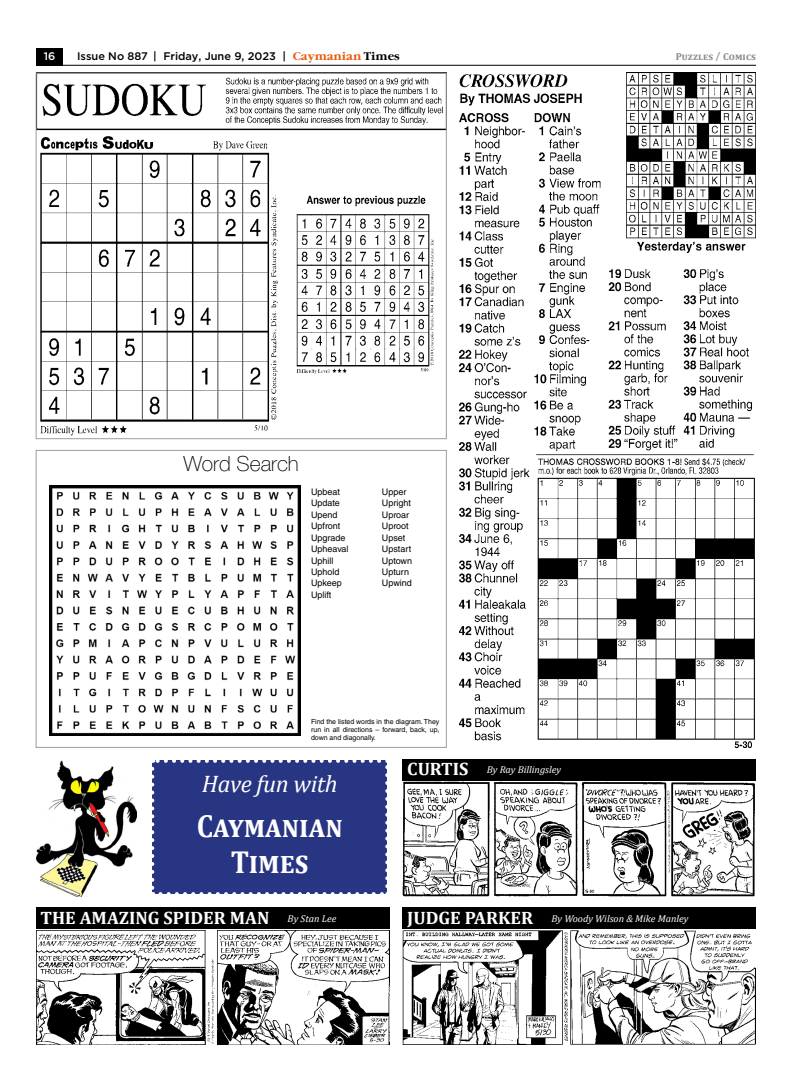
<style>
.page{position:relative;width:792px;height:1080px;background:#fff}
.page>*{position:absolute;margin:0;border:0;box-sizing:border-box;transform-origin:0 0}
.t1{font:700 32px/36px "Cambria";color:#fff;text-align:center;scale:.9 1}
.t2{font:italic 24px "Cambria";letter-spacing:-.015em;color:#fff}
.t3{font:100 21px "Helvetica Neue Cyr";color:#000}
.t4{font:700 18px "Cambria";color:#fff}
.t5{font:500 11px "Gotham";color:#000}
.t6{font:500 11px "Gotham";color:#fff}
.t7{font:italic 10px "Cambria";color:#fff}
.t8{font:700 10px "Cambria";letter-spacing:.01em;color:#878787}
.t9{font:9px/11.4px "Helvetica LT Std";color:#000}
.t10{font:7px/8px "Helvetica LT Std";color:#000;text-align:justify}
.s1{font-family:"Garamond C";font-weight:700;color:#ea5b0b}
.s2{font-family:"Garamond C";font-weight:700}
.s3{font-weight:400;font-style:italic;font-size:10px}
.s4{font-weight:700;font-style:normal;font-size:18px}
</style>
<div class="page">
<div style="left:36px;top:450px;width:410px;height:298px;border:1px solid #9d9d9c"></div>
<div style="left:152px;top:761px;width:235px;height:133px;background:#283583"></div>
<svg style="left:152px;top:769px;width:2px;height:125px"></svg>
<svg style="left:160px;top:892px;width:227px;height:2px"></svg>
<svg style="left:385px;top:760px;width:2px;height:126px"></svg>
<svg style="left:152px;top:760px;width:227px;height:3px"></svg>
<div style="left:36px;top:908px;width:353px;height:21px;background:#000"></div>
<div style="left:403px;top:759px;width:353px;height:21px;background:#000"></div>
<div style="left:403px;top:908px;width:353px;height:21px;background:#000"></div>
<img style="left:403px;top:930px;width:353px;height:115px">
<img style="left:36px;top:930px;width:353px;height:115px">
<img style="left:403px;top:782px;width:352px;height:114px">
<img style="left:460px;top:73px;width:296px;height:674px">
<img style="left:38px;top:77px;width:406px;height:359px">
<div style="left:36px;top:73px;width:410px;height:366px;border:1px solid #9d9d9c"></div>
<img style="left:49px;top:485px;width:251px;height:250px">
<img style="left:36px;top:760px;width:101px;height:136px">
<div style="left:36px;top:48px;width:27px;height:18px;background:#000"></div>
<hr style="left:36px;top:65px;width:720px;height:1px;background:#000">
<p class="t6" style="left:44px;top:49px;width:13px">16</p>
<p class="t5" style="left:77px;top:49px;width:324px">Issue No 887 | Friday, June 9, 2023 | <span class="s1">Caymanian</span> <span class="s2">Times</span></p>
<p class="t8" style="left:676px;top:50px;width:82px">Puzzles / Comics</p>
<h3 class="t3" style="left:184px;top:452px;width:117px">Word Search</h3>
<p class="t9" style="left:311px;top:486px;width:39px">Upbeat<br>Update<br>Upend<br>Upfront<br>Upgrade<br>Upheaval<br>Uphill<br>Uphold<br>Upkeep<br>Uplift</p>
<p class="t9" style="left:382px;top:486px;width:32px">Upper<br>Upright<br>Uproar<br>Uproot<br>Upset<br>Upstart<br>Uptown<br>Upturn<br>Upwind</p>
<p class="t10" style="left:311px;top:717px;width:130px">Find the listed words in the diagram. They run in all directions – forward, back, up, down and diagonally.</p>
<h2 class="t2" style="left:202px;top:767px;width:137px">Have fun with</h2>
<h1 class="t1" style="left:197px;top:807px;width:164px">Caymanian<br>Times</h1>
<h3 class="t4" style="left:40px;top:905px;width:297px">THE AMAZING SPIDER MAN <span class="s3">By Stan Lee</span></h3>
<p class="t7" style="left:407px;top:763px;width:155px"><span class="s4">CURTIS</span> By Ray Billingsley</p>
<p class="t7" style="left:407px;top:911px;width:283px"><span class="s4">JUDGE PARKER</span> By Woody Wilson &amp; Mike Manley</p>
</div>
